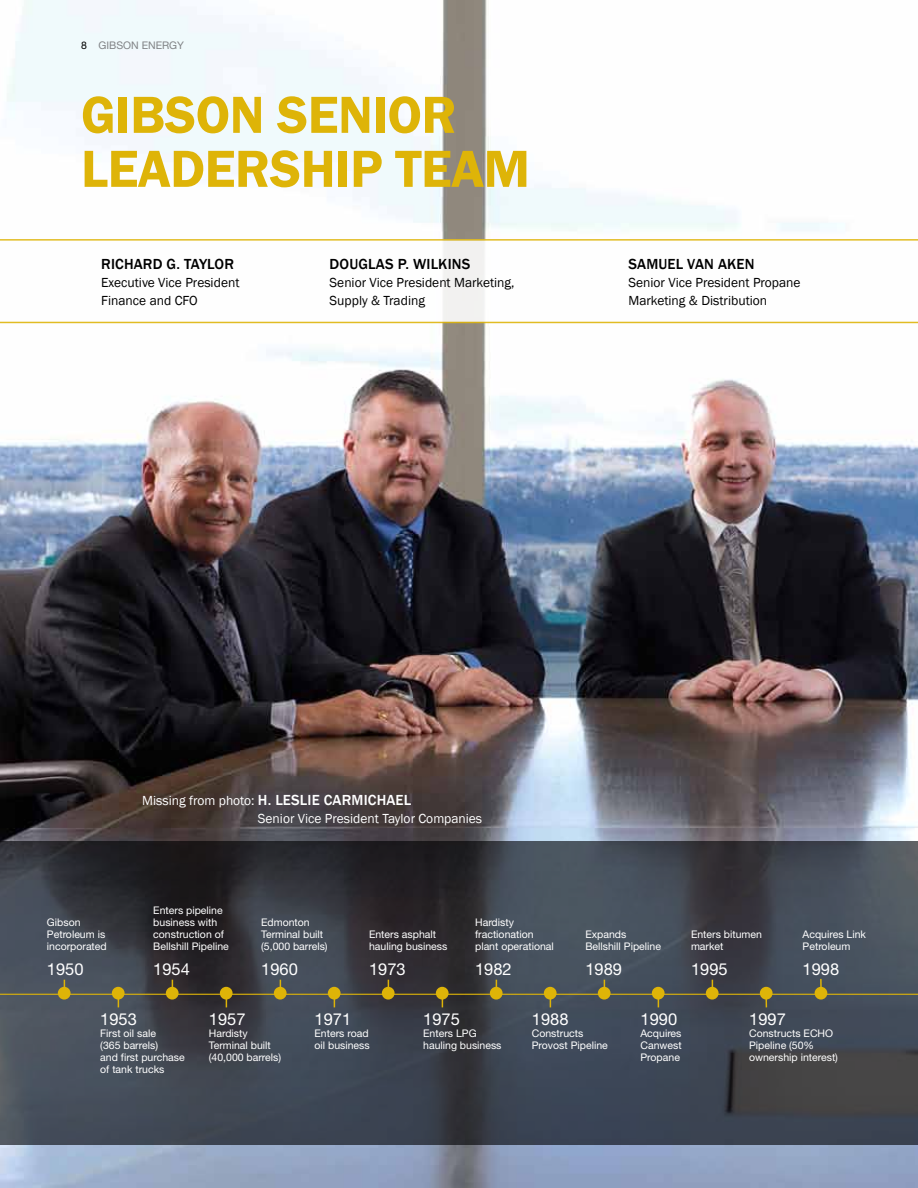
<style>
.page{position:relative;width:918px;height:1188px;background:#fff}
.page>*{position:absolute;margin:0;border:0;box-sizing:border-box;transform-origin:0 0}
.t1{font:600 54px/54px "Franklin Gothic";letter-spacing:-.01em;color:#deb408}
.t2{font:16.5px "Helvetica Neue";color:#fff}
.t3{font:500 15px "Franklin Gothic";letter-spacing:.01em;color:#000}
.t4{font:500 15px "Franklin Gothic";color:#fff}
.t5{font:13.5px/18px "Franklin Gothic";color:#000}
.t6{font:13.5px "Franklin Gothic";color:#fff}
.t7{font:10.5px/12px "Helvetica Neue";color:#fff}
.t8{font:10.5px "Helvetica Neue";color:#808285}
.s1{color:#000}
.s2{font-weight:500;font-size:15px}
</style>
<div class="page">
<img style="left:0;top:0;width:918px;height:1188px">
<svg style="left:0;top:239px;width:918px;height:84px"></svg>
<svg style="left:0;top:841px;width:918px;height:304px"></svg>
<div style="left:815px;top:987px;width:12px;height:13px;background:#deb408;border-radius:50%"></div>
<div style="left:58px;top:987px;width:13px;height:13px;background:#deb408;border-radius:50%"></div>
<div style="left:112px;top:987px;width:13px;height:13px;background:#deb408;border-radius:50%"></div>
<div style="left:166px;top:987px;width:13px;height:13px;background:#deb408;border-radius:50%"></div>
<div style="left:220px;top:987px;width:13px;height:13px;background:#deb408;border-radius:50%"></div>
<div style="left:274px;top:987px;width:13px;height:13px;background:#deb408;border-radius:50%"></div>
<div style="left:328px;top:987px;width:13px;height:13px;background:#deb408;border-radius:50%"></div>
<div style="left:382px;top:987px;width:13px;height:13px;background:#deb408;border-radius:50%"></div>
<div style="left:436px;top:987px;width:13px;height:13px;background:#deb408;border-radius:50%"></div>
<div style="left:490px;top:987px;width:13px;height:13px;background:#deb408;border-radius:50%"></div>
<div style="left:544px;top:987px;width:13px;height:13px;background:#deb408;border-radius:50%"></div>
<div style="left:598px;top:987px;width:13px;height:13px;background:#deb408;border-radius:50%"></div>
<div style="left:652px;top:987px;width:13px;height:13px;background:#deb408;border-radius:50%"></div>
<div style="left:706px;top:987px;width:13px;height:13px;background:#deb408;border-radius:50%"></div>
<div style="left:760px;top:987px;width:13px;height:13px;background:#deb408;border-radius:50%"></div>
<svg style="left:765px;top:999px;width:2px;height:8px"></svg>
<svg style="left:820px;top:979px;width:2px;height:8px"></svg>
<hr style="left:0;top:994px;width:918px;height:1px;background:#deb408">
<p class="t8" style="left:81px;top:39px;width:105px"><span class="s1">8</span> GIBSON ENERGY</p>
<h1 class="t1" style="left:81px;top:88px;width:451px">GIBSON SENIOR<br>LEADERSHIP TEAM</h1>
<h3 class="t3" style="left:101px;top:255px;width:134px">RICHARD G. TAYLOR</h3>
<p class="t5" style="left:101px;top:274px;width:140px">Executive Vice President<br>Finance and CFO</p>
<h3 class="t3" style="left:330px;top:255px;width:142px">DOUGLAS P. WILKINS</h3>
<p class="t5" style="left:330px;top:274px;width:186px">Senior Vice President Marketing,<br>Supply &amp; Trading</p>
<h3 class="t3" style="left:628px;top:255px;width:128px">SAMUEL VAN AKEN</h3>
<p class="t5" style="left:628px;top:274px;width:174px">Senior Vice President Propane<br>Marketing &amp; Distribution</p>
<p class="t6" style="left:142px;top:792px;width:192px">Missing from photo: <span class="s2">H. LESLIE CARMIC</span></p>
<h3 class="t4" style="left:377px;top:791px;width:19px">HAEL</h3>
<p class="t6" style="left:258px;top:810px;width:226px">Senior Vice President Taylor Companies</p>
<p class="t7" style="left:153px;top:904px;width:77px">Enters pipeline business with construction of<br>Bellshill Pipeline</p>
<h2 class="t2" style="left:153px;top:959px;width:38px">1954</h2>
<h2 class="t2" style="left:209px;top:1009px;width:38px">1957</h2>
<p class="t7" style="left:209px;top:1027px;width:74px">Hardisty<br>Terminal built (40,000 barrels)</p>
<p class="t7" style="left:47px;top:916px;width:61px">Gibson<br>Petroleum is incorporated</p>
<h2 class="t2" style="left:47px;top:959px;width:38px">1950</h2>
<h2 class="t2" style="left:100px;top:1009px;width:38px">1953</h2>
<p class="t7" style="left:100px;top:1027px;width:86px">First oil sale<br>(365 barrels)<br>and first purchase of tank trucks</p>
<p class="t7" style="left:261px;top:916px;width:68px">Edmonton<br>Terminal built (5,000 barrels)</p>
<h2 class="t2" style="left:261px;top:959px;width:38px">1960</h2>
<h2 class="t2" style="left:315px;top:1009px;width:38px">1971</h2>
<p class="t7" style="left:315px;top:1027px;width:57px">Enters road oil business</p>
<p class="t7" style="left:475px;top:916px;width:80px">Hardisty fractionation plant operational</p>
<h2 class="t2" style="left:475px;top:959px;width:38px">1982</h2>
<h2 class="t2" style="left:532px;top:1009px;width:38px">1988</h2>
<p class="t7" style="left:532px;top:1027px;width:78px">Constructs<br>Provost Pipeline</p>
<p class="t7" style="left:369px;top:928px;width:80px">Enters asphalt hauling business</p>
<h2 class="t2" style="left:369px;top:959px;width:38px">1973</h2>
<h2 class="t2" style="left:423px;top:1009px;width:38px">1975</h2>
<p class="t7" style="left:423px;top:1027px;width:80px">Enters LPG hauling business</p>
<p class="t7" style="left:585px;top:928px;width:77px">Expands<br>Bellshill Pipeline</p>
<h2 class="t2" style="left:585px;top:959px;width:38px">1989</h2>
<h2 class="t2" style="left:641px;top:1009px;width:38px">1990</h2>
<p class="t7" style="left:641px;top:1027px;width:43px;text-align:justify">Acquires Canwest Propane</p>
<p class="t7" style="left:691px;top:928px;width:73px">Enters bitumen market</p>
<h2 class="t2" style="left:691px;top:959px;width:38px">1995</h2>
<h2 class="t2" style="left:749px;top:1009px;width:38px">1997</h2>
<p class="t7" style="left:749px;top:1027px;width:90px">Constructs ECHO<br>Pipeline (50% ownership interest)</p>
<p class="t7" style="left:803px;top:928px;width:65px">Acquires Link<br>Petroleum</p>
<h2 class="t2" style="left:803px;top:960px;width:38px">1998</h2>
</div>
